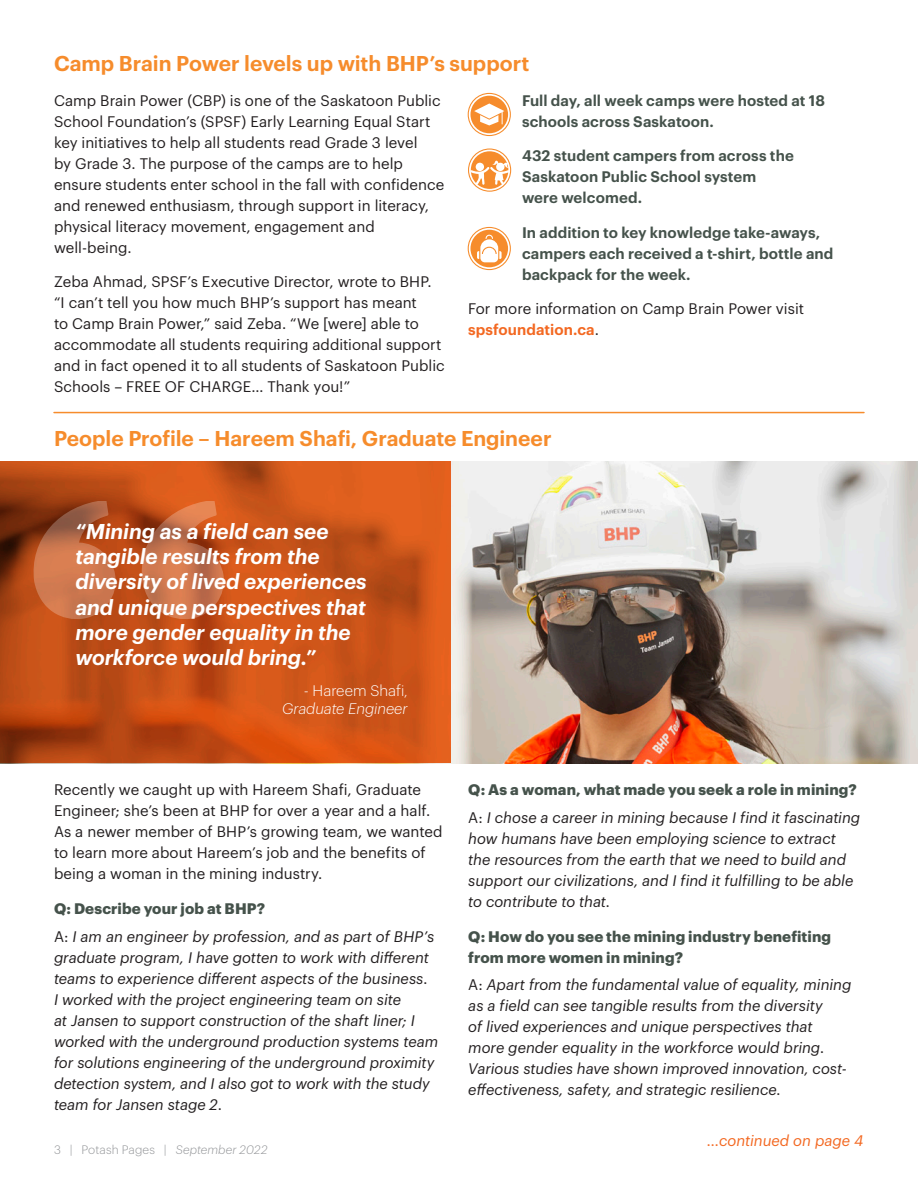
<style>
.page{position:relative;width:918px;height:1188px;background:#fff}
.page>*{position:absolute;margin:0;border:0;box-sizing:border-box;transform-origin:0 0}
.BHP_Pull-quote{font:italic 600 21px/25.2px "Graphik";letter-spacing:-.005em;color:#fff}
.BHP_H3{font:600 21px "Graphik";color:#f68c2c}
.BHP_Body{font:italic 15px/21px "Graphik";letter-spacing:-.005em;color:#231f20}
.BHP_Body-2{font:15px/21px "Graphik";color:#231f20}
.BHP_Body-3{font:600 15px/21px "Graphik";letter-spacing:.005em;color:#45524b}
.BHP_Body-4{font:700 15px/21px "Graphik";letter-spacing:.01em;color:#45524b}
.BHP_Body-5{font:italic 15px "Graphik";color:#f36821}
.BHP_Body-6{font:italic 300 15px "Graphik";color:#fff}
.BHP_Body-7{font:300 15px "Graphik";letter-spacing:.005em;color:#fff}
.t1{font:300 12px "Graphik";letter-spacing:.015em;color:#939598}
.s1{font-weight:600;color:#f36821}
.s2{font-style:normal}
.s3{font-style:italic}
</style>
<div class="page">
<img style="left:450px;top:461px;width:468px;height:302px">
<svg style="left:0;top:461px;width:450px;height:302px;background:#c75017"></svg>
<svg style="left:29px;top:502px;width:198px;height:118px;background:#be6034"></svg>
<hr style="left:54px;top:412px;width:810px;height:1px;background:#f68c2c">
<svg style="left:468px;top:148px;width:43px;height:44px"></svg>
<svg style="left:468px;top:227px;width:43px;height:43px"></svg>
<svg style="left:468px;top:93px;width:43px;height:43px"></svg>
<p class="BHP_H3" style="left:54px;top:48px;width:477px">Camp Brain Power levels up with BHP’s support</p>
<p class="BHP_Body-2" style="left:54px;top:89px;width:392px">Camp Brain Power (CBP) is one of the Saskatoon Public School Foundation’s (SPSF) Early Learning Equal Start key initiatives to help all students read Grade 3 level<br>by Grade 3. The purpose of the camps are to help ensure students enter school in the fall with confidence and renewed enthusiasm, through support in literacy, physical literacy movement, engagement and well-being.</p>
<p class="BHP_Body-2" style="left:54px;top:270px;width:392px">Zeba Ahmad, SPSF’s Executive Director, wrote to BHP. “I can’t tell you how much BHP’s support has meant<br>to Camp Brain Power,” said Zeba. “We [were] able to accommodate all students requiring additional support and in fact opened it to all students of Saskatoon Public Schools – FREE OF CHARGE… Thank you!”</p>
<p class="BHP_Body-3" style="left:522px;top:89px;width:305px">Full day, all week camps were hosted at 18 schools across Saskatoon.</p>
<p class="BHP_Body-3" style="left:522px;top:144px;width:273px">432 student campers from across the<br>Saskatoon Public School system were welcomed.</p>
<p class="BHP_Body-3" style="left:522px;top:221px;width:313px">In addition to key knowledge take-aways, campers each received a t-shirt, bottle and backpack for the week.</p>
<p class="BHP_Body-2" style="left:468px;top:297px;width:338px">For more information on Camp Brain Power visit <span class="s1">spsfoundation.ca</span>.</p>
<p class="BHP_H3" style="left:54px;top:422px;width:499px">People Profile – Hareem Shafi, Graduate Engineer</p>
<p class="BHP_Pull-quote" style="left:75px;top:517px;width:293px">“Mining as a field can see tangible results from the diversity of lived experiences and unique perspectives that more gender equality in the workforce would bring.”</p>
<p class="BHP_Body-7" style="left:304px;top:680px;width:105px">- Hareem Shafi,</p>
<p class="BHP_Body-6" style="left:282px;top:698px;width:127px">Graduate Engineer</p>
<p class="BHP_Body-2" style="left:54px;top:778px;width:390px">Recently we caught up with Hareem Shafi, Graduate Engineer; she’s been at BHP for over a year and a half.<br>As a newer member of BHP’s growing team, we wanted to learn more about Hareem’s job and the benefits of being a woman in the mining industry.</p>
<p class="BHP_Body-4" style="left:54px;top:897px;width:213px">Q: Describe your job at BHP?</p>
<p class="BHP_Body" style="left:54px;top:924px;width:386px"><span class="s2">A:</span> I am an engineer by profession, and as part of BHP’s graduate program, I have gotten to work with different teams to experience different aspects of the business.<br>I worked with the project engineering team on site<br>at Jansen to support construction of the shaft liner; I worked with the underground production systems team for solutions engineering of the underground proximity detection system, and I also got to work with the study team for Jansen stage 2<span class="s2">.</span></p>
<p class="t1" style="left:54px;top:1141px;width:215px">3 | Potash Pages | <span class="s3">September 2022</span></p>
<p class="BHP_Body-4" style="left:468px;top:778px;width:390px">Q: As a woman, what made you seek a role in mining?</p>
<p class="BHP_Body" style="left:468px;top:806px;width:393px"><span class="s2">A:</span> I chose a career in mining because I find it fascinating how humans have been employing science to extract the resources from the earth that we need to build and support our civilizations, and I find it fulfilling to be able to contribute to that.</p>
<p class="BHP_Body-4" style="left:468px;top:924px;width:364px">Q: How do you see the mining industry benefiting from more women in mining?</p>
<p class="BHP_Body" style="left:468px;top:973px;width:385px"><span class="s2">A:</span> Apart from the fundamental value of equality, mining as a field can see tangible results from the diversity<br>of lived experiences and unique perspectives that more gender equality in the workforce would bring.<br>Various studies have shown improved innovation, cost&shy;effectiveness, safety, and strategic resilience.</p>
<p class="BHP_Body-5" style="left:707px;top:1130px;width:158px">...continued on page 4</p>
</div>
